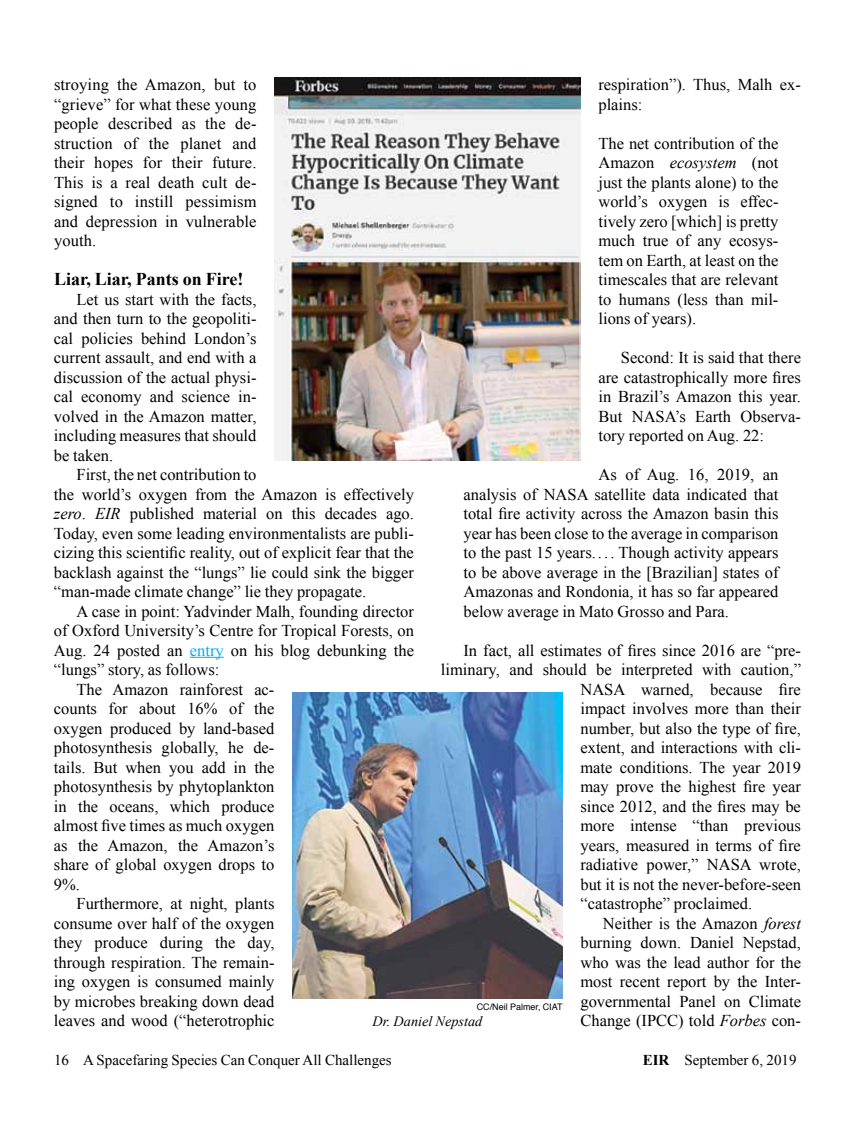
<style>
.page{position:relative;width:864px;height:1134px;background:#fff}
.page>*{position:absolute;margin:0;border:0;box-sizing:border-box;transform-origin:0 0}
.t1{font:700 18px "Times New Roman";color:#000}
.t2{font:16.5px/19.5px "Times New Roman";color:#000;text-align:justify}
.t3{font:15px "Times New Roman";color:#000}
.t4{font:italic 14.25px "Times New Roman";color:#000}
.t5{font:9px "Helvetica";color:#000}
.s1{font-style:italic}
.s2{color:#00aeef}
.s3{font-weight:700}
</style>
<div class="page">
<hr style="left:190px;top:657px;width:34px;height:1px;background:#00aeef">
<img style="left:274px;top:77px;width:306px;height:384px">
<img style="left:292px;top:693px;width:270px;height:306px">
<p class="t2" style="left:54px;top:74px;width:204px">stroying the Amazon, but to “grieve” for what these young people described as the de&shy;struction of the planet and their hopes for their future.<br>This is a real death cult de&shy;signed to instill pessimism and depression in vulnerable youth.</p>
<p class="t1" style="left:54px;top:267px;width:191px">Liar, Liar, Pants on Fire!</p>
<p class="t2" style="left:54px;top:289px;width:204px;text-indent:23px">Let us start with the facts, and then turn to the geopoliti&shy;cal policies behind London’s current assault, and end with a discussion of the actual physi&shy;cal economy and science in&shy;volved in the Amazon matter, including measures that should be taken.</p>
<p class="t2" style="left:54px;top:465px;width:362px;text-align:left;text-indent:23px">First, the net contribution to<br>the world’s oxygen from the Amazon is effectively <span class="s1">zero</span>. <span class="s1">EIR</span> published material on this decades ago.<br>Today, even some leading environmentalists are publi&shy;cizing this scientific reality, out of explicit fear that the backlash against the “lungs” lie could sink the bigger “man-made climate change” lie they propagate.</p>
<p class="t2" style="left:76px;top:601px;width:339px">A case in point: Yadvinder Malh, founding director</p>
<p class="t2" style="left:54px;top:621px;width:361px">of Oxford University’s Centre for Tropical Forests, on</p>
<p class="t2" style="left:54px;top:640px;width:362px">Aug. 24 posted an <span class="s2">entry</span> on his blog debunking the</p>
<p class="t2" style="left:54px;top:660px;width:167px">“lungs” story, as follows:</p>
<p class="t2" style="left:76px;top:679px;width:199px">The Amazon rainforest ac-</p>
<p class="t2" style="left:54px;top:699px;width:222px">counts for about 16% of the</p>
<p class="t2" style="left:54px;top:718px;width:222px">oxygen produced by land-based</p>
<p class="t2" style="left:54px;top:738px;width:222px">photosynthesis globally, he de-</p>
<p class="t2" style="left:54px;top:757px;width:222px">tails. But when you add in the</p>
<p class="t2" style="left:54px;top:777px;width:222px">photosynthesis by phytoplankton</p>
<p class="t2" style="left:54px;top:796px;width:222px">in the oceans, which produce</p>
<p class="t2" style="left:54px;top:816px;width:222px">almost five times as much oxygen</p>
<p class="t2" style="left:54px;top:835px;width:222px">as the Amazon, the Amazon’s</p>
<p class="t2" style="left:54px;top:855px;width:222px">share of global oxygen drops to</p>
<p class="t2" style="left:54px;top:874px;width:28px">9%.</p>
<p class="t2" style="left:76px;top:894px;width:200px">Furthermore, at night, plants</p>
<p class="t2" style="left:54px;top:913px;width:222px">consume over half of the oxygen</p>
<p class="t2" style="left:54px;top:933px;width:222px">they produce during the day,</p>
<p class="t2" style="left:54px;top:952px;width:222px">through respiration. The remain-</p>
<p class="t2" style="left:54px;top:972px;width:222px">ing oxygen is consumed mainly</p>
<p class="t2" style="left:54px;top:991px;width:222px">by microbes breaking down dead</p>
<p class="t2" style="left:54px;top:1011px;width:222px">leaves and wood (“heterotrophic</p>
<p class="t2" style="left:598px;top:75px;width:204px">respiration”). Thus, Malh ex&shy;plains:</p>
<p class="t2" style="left:598px;top:133px;width:182px">The net contribution of the Amazon <span class="s1">ecosystem</span> (not just the plants alone) to the world’s oxygen is effec&shy;tively zero [which] is pretty much true of any ecosys&shy;tem on Earth, at least on the timescales that are relevant to humans (less than mil&shy;lions of years).</p>
<p class="t2" style="left:598px;top:348px;width:204px;text-indent:23px">Second: It is said that there are catastrophically more fires in Brazil’s Amazon this year.<br>But NASA’s Earth Observa&shy;tory reported on Aug. 22:</p>
<p class="t2" style="left:463px;top:465px;width:317px;text-indent:135px">As of Aug. 16, 2019, an analysis of NASA satellite data indicated that total fire activity across the Amazon basin this year has been close to the average in comparison to the past 15 years.... Though activity appears to be above average in the [Brazilian] states of Amazonas and Rondonia, it has so far appeared below average in Mato Grosso and Para.</p>
<p class="t2" style="left:463px;top:640px;width:339px">In fact, all estimates of fires since 2016 are “pre-</p>
<p class="t2" style="left:441px;top:660px;width:362px">liminary, and should be interpreted with caution,”</p>
<p class="t2" style="left:580px;top:679px;width:222px">NASA warned, because fire</p>
<p class="t2" style="left:580px;top:699px;width:222px">impact involves more than their</p>
<p class="t2" style="left:580px;top:718px;width:222px">number, but also the type of fire,</p>
<p class="t2" style="left:580px;top:738px;width:222px">extent, and interactions with cli-</p>
<p class="t2" style="left:580px;top:757px;width:222px">mate conditions. The year 2019</p>
<p class="t2" style="left:580px;top:777px;width:222px">may prove the highest fire year</p>
<p class="t2" style="left:580px;top:796px;width:222px">since 2012, and the fires may be</p>
<p class="t2" style="left:580px;top:816px;width:222px">more intense “than previous</p>
<p class="t2" style="left:580px;top:835px;width:222px">years, measured in terms of fire</p>
<p class="t2" style="left:580px;top:855px;width:222px">radiative power,” NASA wrote,</p>
<p class="t2" style="left:580px;top:874px;width:222px">but it is not the never-before-seen</p>
<p class="t2" style="left:580px;top:894px;width:173px">“catastrophe” proclaimed.</p>
<p class="t2" style="left:603px;top:913px;width:200px">Neither is the Amazon <span class="s1">forest</span></p>
<p class="t2" style="left:580px;top:933px;width:222px">burning down. Daniel Nepstad,</p>
<p class="t2" style="left:580px;top:952px;width:222px">who was the lead author for the</p>
<p class="t2" style="left:580px;top:972px;width:222px">most recent report by the Inter-</p>
<p class="t2" style="left:580px;top:991px;width:222px">governmental Panel on Climate</p>
<p class="t2" style="left:580px;top:1011px;width:222px">Change (IPCC) told <span class="s1">Forbes</span> con-</p>
<p class="t5" style="left:477px;top:1000px;width:87px">CC/Neil Palmer, CIAT</p>
<p class="t4" style="left:373px;top:1011px;width:111px">Dr. Daniel Nepstad</p>
<p class="t3" style="left:54px;top:1050px;width:339px">16 A Spacefaring Species Can Conquer All Challenges</p>
<p class="t3" style="left:643px;top:1050px;width:155px"><span class="s3">EIR</span> September 6, 2019</p>
</div>
